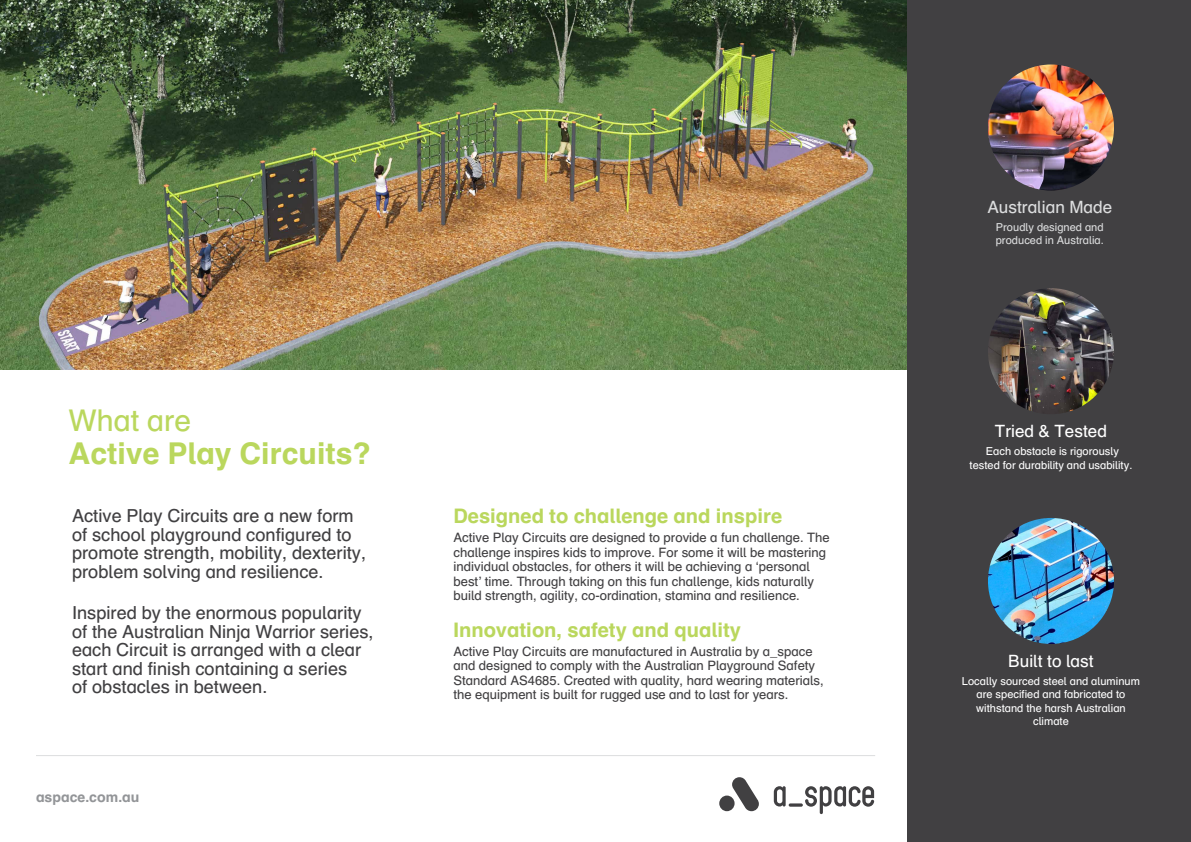
<style>
.page{position:relative;width:1191px;height:842px;background:#fff}
.page>*{position:absolute;margin:0;border:0;box-sizing:border-box;transform-origin:0 0}
.t1{font:700 30px "Schulbuch Nord";color:#bad75d}
.t2{font:30px "Schulbuch Nord";color:#bad75d}
.t3{font:700 20px "Schulbuch Nord";color:#bad75d}
.t4{font:18px/18.5px "Schulbuch Nord";color:#414042}
.t5{font:17px "Schulbuch Nord";color:#fff}
.t6{font:17px "Schulbuch Nord";color:#dcddde}
.t7{font:700 14px "Schulbuch Nord";color:#939598}
.t8{font:13px/14.5px "Schulbuch Nord";color:#414042}
.t9{font:11px/13.2px "Schulbuch Nord";color:#fff;text-align:center}
.t10{font:11px/13.2px "Schulbuch Nord";color:#dcddde}
</style>
<div class="page">
<hr style="left:36px;top:755px;width:839px;height:1px;background:#dcddde">
<img style="left:0;top:0;width:907px;height:369px">
<div style="left:907px;top:0;width:283px;height:842px;background:#414042"></div>
<img style="left:988px;top:288px;width:126px;height:126px;border-radius:63px">
<img style="left:988px;top:518px;width:126px;height:126px;border-radius:63px">
<img style="left:988px;top:64px;width:126px;height:126px;border-radius:63px">
<svg style="left:788px;top:803px;width:15px;height:4px"></svg>
<svg style="left:774px;top:786px;width:11px;height:20px"></svg>
<svg style="left:805px;top:786px;width:69px;height:28px"></svg>
<div style="left:719px;top:795px;width:15px;height:16px;background:#414042;border-radius:50%"></div>
<svg style="left:732px;top:777px;width:27px;height:34px"></svg>
<h1 class="t2" style="left:69px;top:402px;width:124px">What are</h1>
<h1 class="t1" style="left:69px;top:434px;width:304px">Active Play Circuits?</h1>
<h3 class="t4" style="left:72px;top:506px;width:296px">Active Play Circuits are a new form of school playground configured to promote strength, mobility, dexterity, problem solving and resilience.</h3>
<h3 class="t4" style="left:72px;top:603px;width:303px">Inspired by the enormous popularity of the Australian Ninja Warrior series, each Circuit is arranged with a clear start and finish containing a series<br>of obstacles in between.</h3>
<p class="t7" style="left:36px;top:788px;width:105px">aspace.com.au</p>
<h2 class="t3" style="left:453px;top:503px;width:330px">Designed to challenge and inspire</h2>
<p class="t8" style="left:453px;top:530px;width:378px">Active Play Circuits are designed to provide a fun challenge. The challenge inspires kids to improve. For some it will be mastering individual obstacles, for others it will be achieving a ‘personal best’ time. Through taking on this fun challenge, kids naturally build strength, agility, co-ordination, stamina and resilience.</p>
<h2 class="t3" style="left:453px;top:617px;width:289px">Innovation, safety and quality</h2>
<p class="t8" style="left:453px;top:643px;width:372px">Active Play Circuits are manufactured in Australia by a_space and designed to comply with the Australian Playground Safety Standard AS4685. Created with quality, hard wearing materials, the equipment is built for rugged use and to last for years.</p>
<h3 class="t6" style="left:987px;top:196px;width:126px">Australian Made</h3>
<p class="t10" style="left:995px;top:220px;width:110px">Proudly designed and produced in Australia.</p>
<h3 class="t5" style="left:995px;top:421px;width:113px">Tried &amp; Tested</h3>
<p class="t9" style="left:969px;top:445px;width:164px">Each obstacle is rigorously tested for durability and usability.</p>
<h3 class="t5" style="left:1008px;top:650px;width:87px">Built to last</h3>
<p class="t9" style="left:962px;top:674px;width:180px">Locally sourced steel and aluminum are specified and fabricated to withstand the harsh Australian climate</p>
</div>
